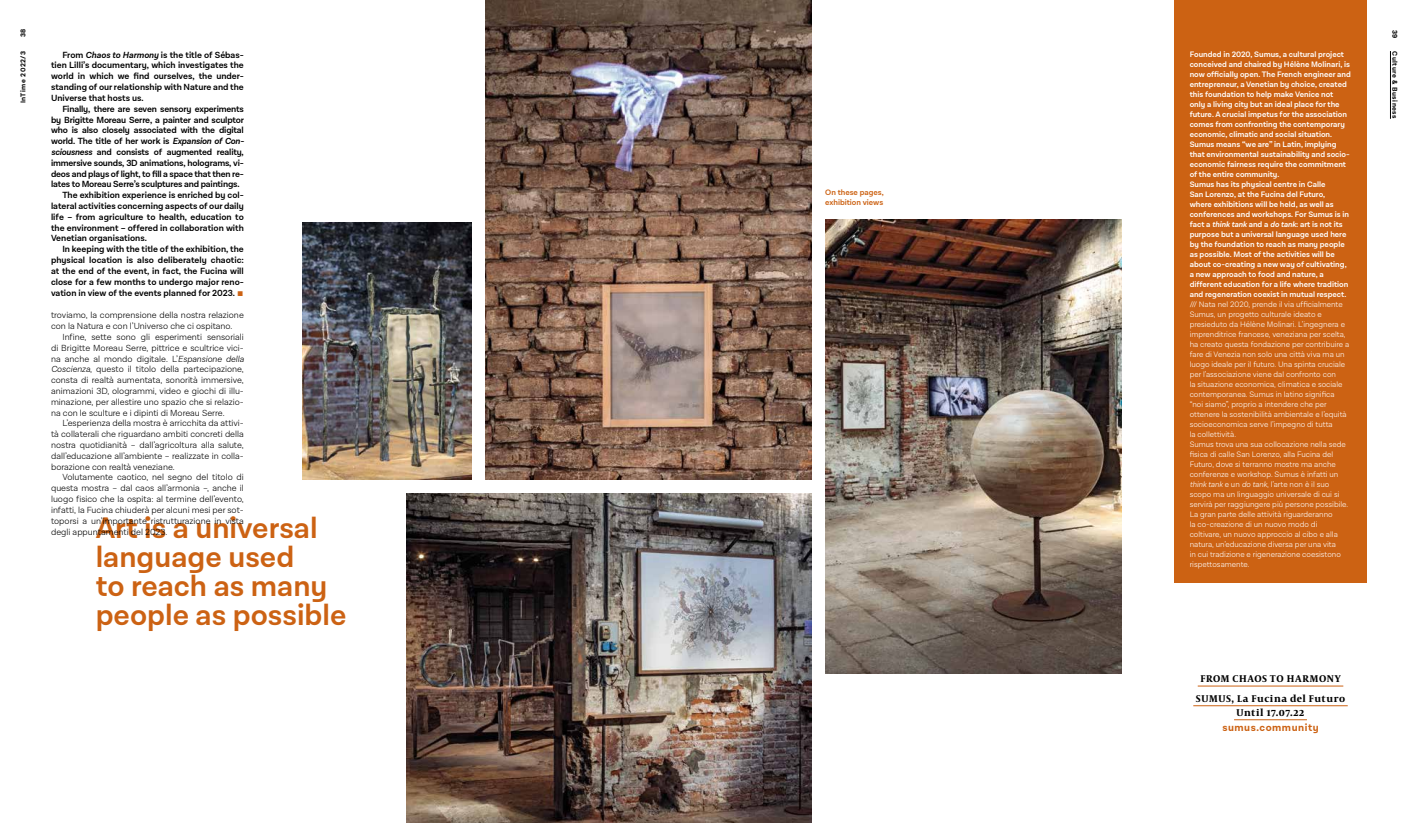
<style>
.page{position:relative;width:1418px;height:823px;background:#fff}
.page>*{position:absolute;margin:0;border:0;box-sizing:border-box;transform-origin:0 0}
.t1{font:600 30px/29px "Lota Grotesque Alt 3";color:#cc6213}
.t2{font:700 10.5px "Lota Grotesque Alt 3";letter-spacing:.05em;color:#cc6213}
.t3{font:700 10px/19.7px "Capitolium News 2";letter-spacing:.06em;color:#000;text-align:center}
.t4{font:300 9px/10.8px "Lota Grotesque Alt 3";color:#000;text-align:justify}
.t5{font:600 9px/10.8px "Lota Grotesque Alt 3";color:#000;text-align:justify}
.t6{font:600 9px "Lota Grotesque Alt 3";letter-spacing:-.02em;color:#000}
.t7{font:300 8px/10px "Lota Grotesque Alt 3";color:#fff}
.t8{font:600 8px/10px "Lota Grotesque Alt 3";color:#fff}
.t9{font:600 8px/9.6px "Lota Grotesque Alt 3";color:#cc6213}
.t10{font:700 7px "Lota Grotesque Alt 3";letter-spacing:.07em;color:#000}
.s1{font-style:italic}
.s2{font-family:"Lin Libertine O";font-weight:400;font-size:11px;color:#cc6213}
</style>
<div class="page">
<img style="left:303px;top:222px;width:169px;height:257px">
<div style="left:1174px;top:0;width:192px;height:582px;background:#cc6213"></div>
<hr style="left:1197px;top:685px;width:146px;height:1px;background:#cc6213">
<hr style="left:1193px;top:705px;width:154px;height:1px;background:#cc6213">
<hr style="left:1233px;top:719px;width:73px;height:1px;background:#cc6213">
<img style="left:486px;top:0;width:325px;height:479px">
<img style="left:825px;top:219px;width:296px;height:454px">
<img style="left:406px;top:493px;width:405px;height:329px">
<hr style="left:1390px;top:51px;width:1px;height:68px;background:#000">
<p class="t10" style="left:19px;top:37px;width:10px;rotate:-90deg">38</p>
<p class="t10" style="left:1398px;top:30px;width:10px;rotate:90deg">39</p>
<p class="t10" style="left:1398px;top:51px;width:69px;rotate:90deg">Culture &amp; Business</p>
<p class="t8" style="left:1189px;top:49px;width:163px">Founded in 2020, Sumus, a cultural project conceived and chaired by Hélène Molinari, is now officially open. The French engineer and entrepreneur, a Venetian by choice, created this foundation to help make Venice not only a living city but an ideal place for the future. A crucial impetus for the association comes from confronting the contemporary economic, climatic and social situation.<br>Sumus means “we are” in Latin, implying that environmental sustainability and socio&shy;economic fairness require the commitment of the entire community.<br>Sumus has its physical centre in Calle<br>San Lorenzo, at the Fucina del Futuro,<br>where exhibitions will be held, as well as conferences and workshops. For Sumus is in fact a <span class="s1">think tank</span> and a <span class="s1">do tank</span>: art is not its purpose but a universal language used here by the foundation to reach as many people as possible. Most of the activities will be about co-creating a new way of cultivating, a new approach to food and nature, a different education for a life where tradition and regeneration coexist in mutual respect.</p>
<p class="t7" style="left:1189px;top:299px;width:161px">/// Nata nel 2020, prende il via ufficialmente Sumus, un progetto culturale ideato e presieduto da Hélène Molinari. L’ingegnera e imprenditrice francese, veneziana per scelta, ha creato questa fondazione per contribuire a fare di Venezia non solo una città viva ma un luogo ideale per il futuro. Una spinta cruciale per l’associazione viene dal confronto con<br>la situazione economica, climatica e sociale contemporanea. Sumus in latino significa “noi siamo”, proprio a intendere che per ottenere la sostenibilità ambientale e l’equità socioeconomica serve l’impegno di tutta<br>la collettività.<br>Sumus trova una sua collocazione nella sede fisica di calle San Lorenzo, alla Fucina del Futuro, dove si terranno mostre ma anche conferenze e workshop. Sumus è infatti un <span class="s1">think tank</span> e un <span class="s1">do tank</span>, l’arte non è il suo scopo ma un linguaggio universale di cui si servirà per raggiungere più persone possibile.<br>La gran parte delle attività riguarderanno<br>la co-creazione di un nuovo modo di coltivare, un nuovo approccio al cibo e alla natura, un’educazione diversa per una vita<br>in cui tradizione e rigenerazione coesistono rispettosamente.</p>
<p class="t5" style="left:51px;top:49px;width:194px;text-indent:11px">From <span class="s1">Chaos to Harmony</span> is the title of Sébas&shy;tien Lilli’s documentary, which investigates the world in which we find ourselves, the under&shy;standing of our relationship with Nature and the Universe that hosts us.</p>
<p class="t6" style="left:62px;top:103px;width:183px">Finally, there are seven sensory experiments</p>
<p class="t6" style="left:51px;top:114px;width:194px">by Brigitte Moreau Serre, a painter and sculptor</p>
<p class="t6" style="left:51px;top:125px;width:194px">who is also closely associated with the digital</p>
<p class="t6" style="left:51px;top:136px;width:194px">world. The title of her work is <span class="s1">Expansion of Con-</span></p>
<p class="t6" style="left:51px;top:147px;width:194px"><span class="s1">sciousness</span> and consists of augmented reality,</p>
<p class="t6" style="left:51px;top:157px;width:194px">immersive sounds, 3D animations, holograms, vi-</p>
<p class="t6" style="left:51px;top:168px;width:194px">deos and plays of light, to fill a space that then re-</p>
<p class="t6" style="left:51px;top:179px;width:190px">lates to Moreau Serre’s sculptures and paintings.</p>
<p class="t5" style="left:62px;top:190px;width:183px">The exhibition experience is enriched by col-</p>
<p class="t5" style="left:51px;top:201px;width:194px">lateral activities concerning aspects of our daily</p>
<p class="t5" style="left:51px;top:211px;width:194px">life – from agriculture to health, education to</p>
<p class="t5" style="left:51px;top:222px;width:194px">the environment – offered in collaboration with</p>
<p class="t5" style="left:51px;top:233px;width:97px">Venetian organisations.</p>
<p class="t5" style="left:62px;top:244px;width:183px">In keeping with the title of the exhibition, the</p>
<p class="t5" style="left:51px;top:255px;width:194px">physical location is also deliberately chaotic:</p>
<p class="t5" style="left:51px;top:265px;width:194px">at the end of the event, in fact, the Fucina will</p>
<p class="t5" style="left:51px;top:276px;width:194px">close for a few months to undergo major reno-</p>
<p class="t5" style="left:51px;top:287px;width:194px">vation in view of the events planned for 2023. <span class="s2">■</span></p>
<p class="t4" style="left:51px;top:310px;width:194px">troviamo, la comprensione della nostra relazione con la Natura e con l’Universo che ci ospitano.</p>
<p class="t4" style="left:51px;top:331px;width:194px;text-indent:11px">Infine, sette sono gli esperimenti sensoriali di Brigitte Moreau Serre, pittrice e scultrice vici&shy;na anche al mondo digitale. L’<span class="s1">Espansione della Coscienza</span>, questo il titolo della partecipazione, consta di realtà aumentata, sonorità immersive, animazioni 3D, ologrammi, video e giochi di illu&shy;minazione, per allestire uno spazio che si relazio&shy;na con le sculture e i dipinti di Moreau Serre.</p>
<p class="t4" style="left:51px;top:418px;width:194px;text-indent:11px">L’esperienza della mostra è arricchita da attivi&shy;tà collaterali che riguardano ambiti concreti della nostra quotidianità – dall’agricoltura alla salute, dall’educazione all’ambiente – realizzate in colla&shy;borazione con realtà veneziane.</p>
<p class="t4" style="left:51px;top:472px;width:194px;text-indent:11px">Volutamente caotico, nel segno del titolo di questa mostra – dal caos all’armonia –, anche il luogo fisico che la ospita: al termine dell’evento, infatti, la Fucina chiuderà per alcuni mesi per sot&shy;toporsi a un’importante ristrutturazione in vista degli appuntamenti del 2023.</p>
<p class="t10" style="left:19px;top:103px;width:53px;rotate:-90deg">InTime 2022/3</p>
<p class="t9" style="left:825px;top:188px;width:60px">On these pages, exhibition views</p>
<h1 class="t1" style="left:96px;top:514px;width:252px">Art is a universal language used<br>to reach as many people as possible</h1>
<p class="t3" style="left:1195px;top:668px;width:151px">FROM CHAOS TO HARMONY<br>SUMUS, La Fucina del Futuro</p>
<p class="t3" style="left:1236px;top:701px;width:69px">Until 17.07.22</p>
<h2 class="t2" style="left:1222px;top:721px;width:98px">sumus.community</h2>
</div>
